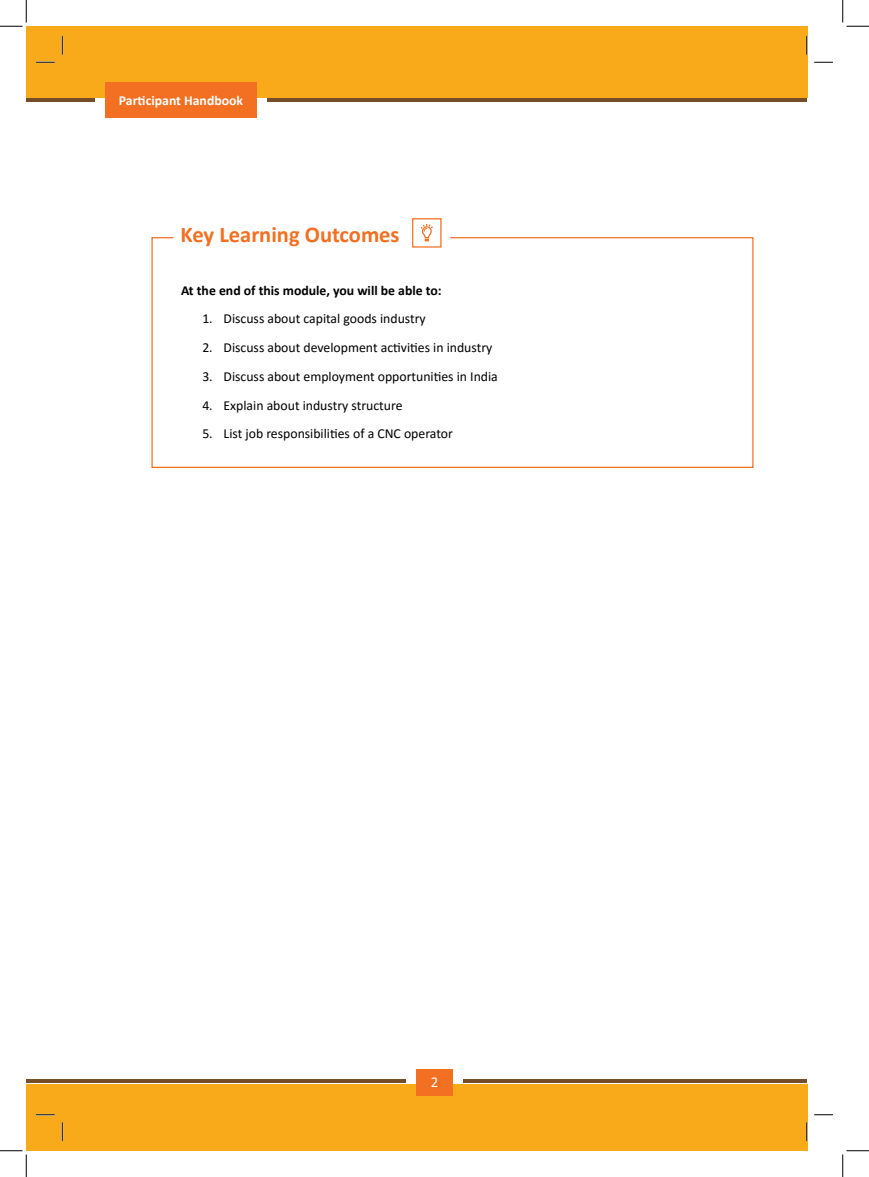
<style>
.page{position:relative;width:869px;height:1177px;background:#fff}
.page>*{position:absolute;margin:0;border:0;box-sizing:border-box;transform-origin:0 0}
.t1{font:700 22.5px "Calibri";color:#f36f21}
.t2{font:15px "Calibri";color:#fff}
.t3{font:13.75px "Calibri";color:#000}
.t4{font:700 13.75px "Calibri";color:#000}
.t5{font:700 13.75px "Calibri";color:#fff}
</style>
<div class="page">
<svg style="left:412px;top:218px;width:30px;height:30px"></svg>
<div style="left:26px;top:1084px;width:781px;height:67px;background:#f8aa1b"></div>
<hr style="left:26px;top:1079px;width:379px;height:3px;background:#754d29">
<div style="left:416px;top:1069px;width:36px;height:26px;background:#f36f21"></div>
<hr style="left:463px;top:1079px;width:343px;height:3px;background:#754d29">
<div style="left:26px;top:26px;width:781px;height:72px;background:#f8aa1b"></div>
<hr style="left:26px;top:98px;width:69px;height:4px;background:#754d29">
<div style="left:105px;top:82px;width:152px;height:36px;background:#f36f21"></div>
<hr style="left:267px;top:98px;width:539px;height:4px;background:#754d29">
<svg style="left:36px;top:61px;width:19px;height:2px"></svg>
<svg style="left:814px;top:61px;width:19px;height:2px"></svg>
<svg style="left:36px;top:1114px;width:19px;height:1px"></svg>
<svg style="left:814px;top:1114px;width:19px;height:1px"></svg>
<svg style="left:61px;top:36px;width:2px;height:19px"></svg>
<svg style="left:61px;top:1122px;width:2px;height:19px"></svg>
<svg style="left:806px;top:36px;width:1px;height:19px"></svg>
<svg style="left:806px;top:1122px;width:1px;height:19px"></svg>
<svg style="left:0;top:0;width:27px;height:27px"></svg>
<svg style="left:0;top:1150px;width:27px;height:27px"></svg>
<svg style="left:842px;top:0;width:27px;height:27px"></svg>
<svg style="left:842px;top:1150px;width:27px;height:27px"></svg>
<p class="t5" style="left:119px;top:91px;width:126px">Participant Handbook</p>
<h1 class="t1" style="left:181px;top:218px;width:220px">Key Learning Outcomes</h1>
<p class="t4" style="left:181px;top:280px;width:262px">At the end of this module, you will be able to:</p>
<p class="t3" style="left:202px;top:309px;width:225px">1. Discuss about capital goods industry</p>
<p class="t3" style="left:202px;top:338px;width:291px">2. Discuss about development activities in industry</p>
<p class="t3" style="left:202px;top:367px;width:297px">3. Discuss about employment opportunities in India</p>
<p class="t3" style="left:202px;top:395px;width:202px">4. Explain about industry structure</p>
<p class="t3" style="left:202px;top:424px;width:252px">5. List job responsibilities of a CNC operator</p>
<p class="t2" style="left:430px;top:1071px;width:9px">2</p>
</div>
